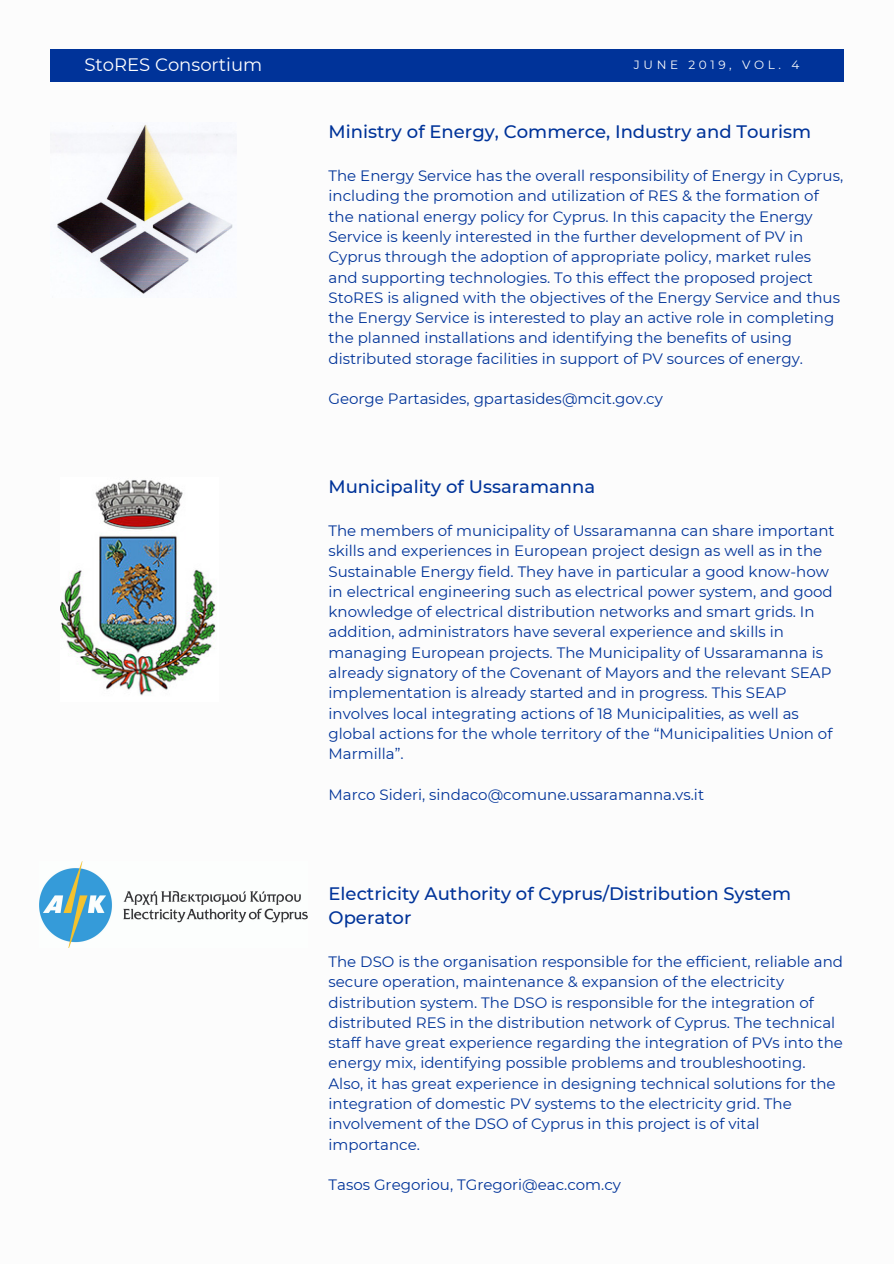
<style>
.page{position:relative;width:894px;height:1264px;background:#fff}
.page>*{position:absolute;margin:0;border:0;box-sizing:border-box;transform-origin:0 0}
.t1{font:500 18px/24.8px "Montserrat";color:#039}
.t2{font:18px "Montserrat";color:#fff}
.t3{font:15px/20.2px "Montserrat";color:#039}
.t4{font:12px "Montserrat";letter-spacing:.3em;color:#fcfcfc}
</style>
<div class="page">
<div style="left:50px;top:49px;width:793px;height:32px;background:#039"></div>
<img style="left:50px;top:124px;width:186px;height:172px">
<img style="left:60px;top:479px;width:157px;height:217px">
<img style="left:39px;top:862px;width:268px;height:85px">
<p class="t2" style="left:84px;top:53px;width:179px">StoRES Consortium</p>
<p class="t4" style="left:633px;top:57px;width:167px">JUNE 2019, VOL. 4</p>
<p class="t1" style="left:328px;top:119px;width:484px">Ministry of Energy, Commerce, Industry and Tourism</p>
<p class="t3" style="left:328px;top:166px;width:516px">The Energy Service has the overall responsibility of Energy in Cyprus, including the promotion and utilization of RES &amp; the formation of the national energy policy for Cyprus. In this capacity the Energy Service is keenly interested in the further development of PV in Cyprus through the adoption of appropriate policy, market rules and supporting technologies. To this effect the proposed project StoRES is aligned with the objectives of the Energy Service and thus the Energy Service is interested to play an active role in completing the planned installations and identifying the benefits of using distributed storage facilities in support of PV sources of energy.</p>
<p class="t3" style="left:328px;top:389px;width:336px">George Partasides, gpartasides@mcit.gov.cy</p>
<p class="t1" style="left:328px;top:474px;width:268px">Municipality of Ussaramanna</p>
<p class="t3" style="left:328px;top:520px;width:507px">The members of municipality of Ussaramanna can share important skills and experiences in European project design as well as in the Sustainable Energy field. They have in particular a good know-how in electrical engineering such as electrical power system, and good knowledge of electrical distribution networks and smart grids. In addition, administrators have several experience and skills in managing European projects. The Municipality of Ussaramanna is already signatory of the Covenant of Mayors and the relevant SEAP implementation is already started and in progress. This SEAP involves local integrating actions of 18 Municipalities, as well as global actions for the whole territory of the “Municipalities Union of Marmilla”.</p>
<p class="t3" style="left:328px;top:784px;width:377px">Marco Sideri, sindaco@comune.ussaramanna.vs.it</p>
<p class="t1" style="left:328px;top:880px;width:464px">Electricity Authority of Cyprus/Distribution System<br>Operator</p>
<p class="t3" style="left:328px;top:951px;width:516px">The DSO is the organisation responsible for the efficient, reliable and secure operation, maintenance &amp; expansion of the electricity distribution system. The DSO is responsible for the integration of distributed RES in the distribution network of Cyprus. The technical staff have great experience regarding the integration of PVs into the energy mix, identifying possible problems and troubleshooting.<br>Also, it has great experience in designing technical solutions for the integration of domestic PV systems to the electricity grid. The involvement of the DSO of Cyprus in this project is of vital importance.</p>
<p class="t3" style="left:328px;top:1174px;width:294px">Tasos Gregoriou, TGregori@eac.com.cy</p>
</div>
